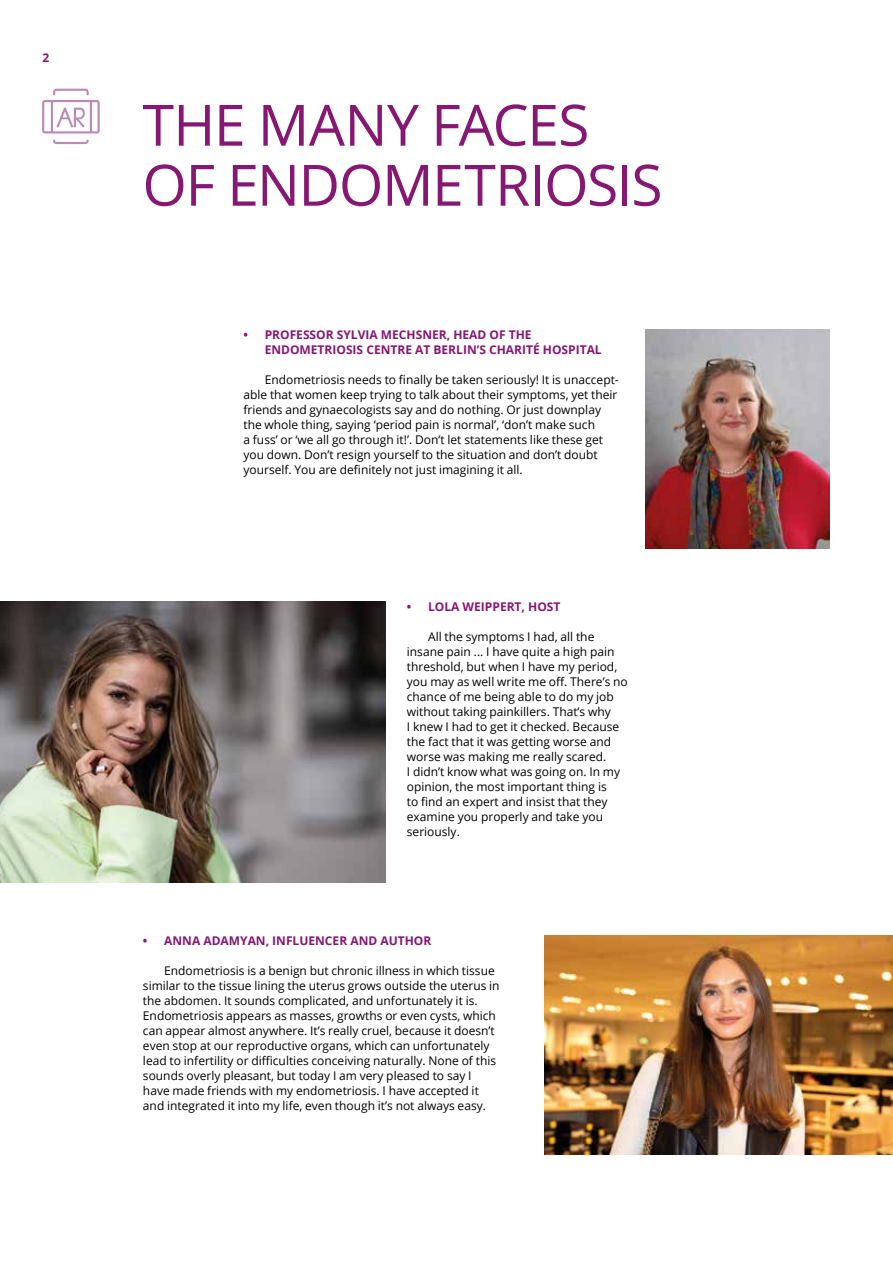
<style>
.page{position:relative;width:893px;height:1263px;background:#fff}
.page>*{position:absolute;margin:0;border:0;box-sizing:border-box;transform-origin:0 0}
.t1{font:57px/60px "Open Sans";letter-spacing:-.02em;color:#861773}
.t2{font:12px/15px "Open Sans";color:#000}
.t3{font:700 12px/15px "Open Sans";color:#861773}
</style>
<div class="page">
<img style="left:0;top:602px;width:386px;height:280px">
<img style="left:545px;top:936px;width:348px;height:218px">
<img style="left:645px;top:330px;width:184px;height:218px">
<img style="left:42px;top:88px;width:58px;height:56px">
<p class="t3" style="left:43px;top:50px;width:8px">2</p>
<h1 class="t1" style="left:142px;top:94px;width:522px">THE MANY FACES<br>OF ENDOMETRIOSIS</h1>
<p class="t3" style="left:265px;top:327px;width:339px;text-indent:-21px">• PROFESSOR SYLVIA MECHSNER, HEAD OF THE<br>ENDOMETRIOSIS CENTRE AT BERLIN’S CHARITÉ HOSPITAL</p>
<p class="t2" style="left:243px;top:372px;width:377px;text-indent:21px">Endometriosis needs to finally be taken seriously! It is unaccept&shy;able that women keep trying to talk about their symptoms, yet their friends and gynaecologists say and do nothing. Or just downplay the whole thing, saying ‘period pain is normal’, ‘don’t make such<br>a fuss’ or ‘we all go through it!’. Don’t let statements like these get you down. Don’t resign yourself to the situation and don’t doubt yourself. You are definitely not just imagining it all.</p>
<p class="t3" style="left:407px;top:599px;width:155px">• LOLA WEIPPERT, HOST</p>
<p class="t2" style="left:407px;top:629px;width:222px;text-indent:21px">All the symptoms I had, all the insane pain ... I have quite a high pain threshold, but when I have my period, you may as well write me off. There’s no chance of me being able to do my job without taking painkillers. That’s why<br>I knew I had to get it checked. Because the fact that it was getting worse and worse was making me really scared.<br>I didn’t know what was going on. In my opinion, the most important thing is<br>to find an expert and insist that they examine you properly and take you seriously.</p>
<p class="t3" style="left:143px;top:933px;width:290px">• ANNA ADAMYAN, INFLUENCER AND AUTHOR</p>
<p class="t2" style="left:143px;top:963px;width:358px;text-indent:21px">Endometriosis is a benign but chronic illness in which tissue similar to the tissue lining the uterus grows outside the uterus in the abdomen. It sounds complicated, and unfortunately it is.<br>Endometriosis appears as masses, growths or even cysts, which can appear almost anywhere. It’s really cruel, because it doesn’t even stop at our reproductive organs, which can unfortunately lead to infertility or difficulties conceiving naturally. None of this sounds overly pleasant, but today I am very pleased to say I have made friends with my endometriosis. I have accepted it and integrated it into my life, even though it’s not always easy.</p>
</div>
